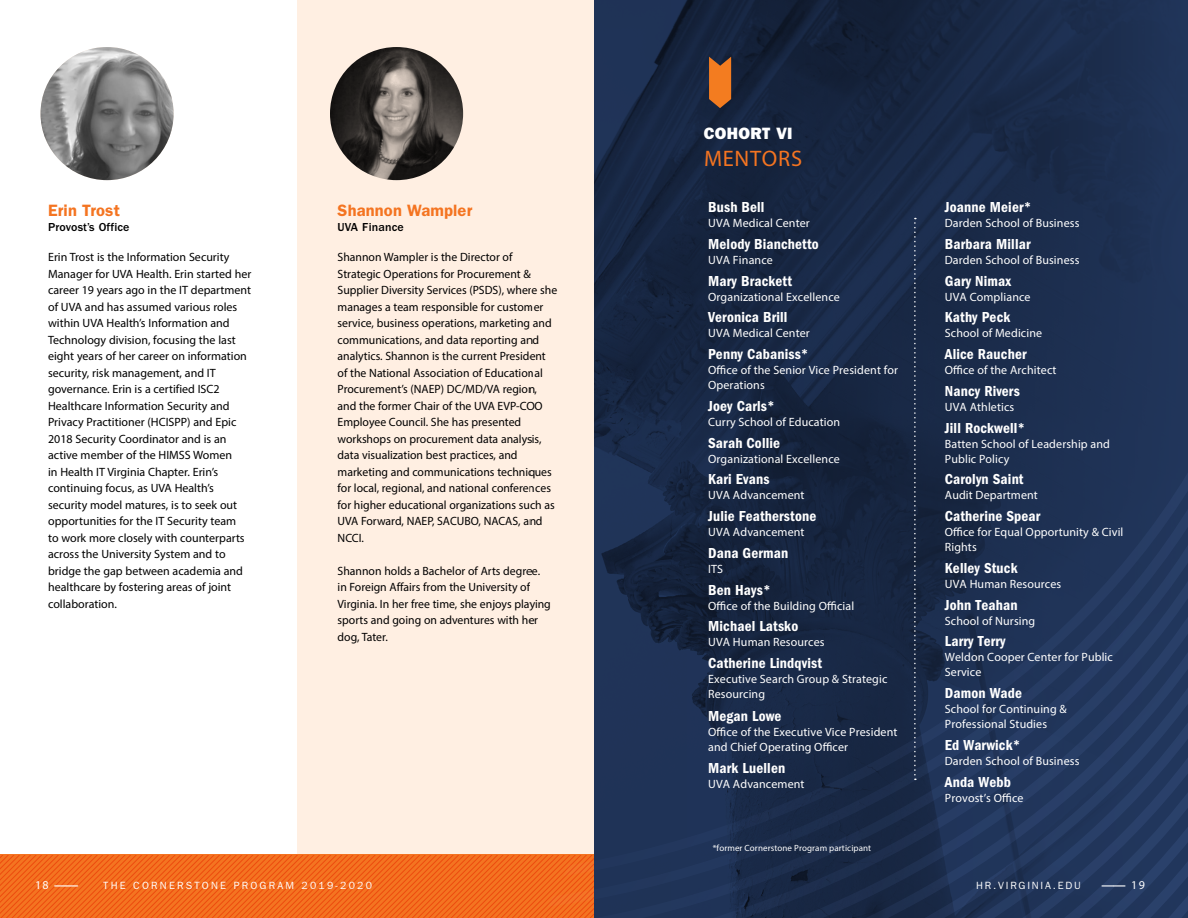
<style>
.page{position:relative;width:1188px;height:918px;background:#fff}
.page>*{position:absolute;margin:0;border:0;box-sizing:border-box;transform-origin:0 0}
.t1{font:22.5px "Myriad Pro";letter-spacing:.035em;color:#f47421}
.t2{font:600 16.5px "ITC Franklin Gothic Std";letter-spacing:.01em;color:#f47421}
.t3{font:16.5px "ITC Franklin Gothic Std Hvy";letter-spacing:.025em;color:#fff}
.t4{font:15px "ITC Franklin Gothic Std Dm Cd";letter-spacing:.01em;color:#fff}
.t5{font:12px/16.5px "Myriad Pro";color:#000}
.t6{font:12px/15px "Myriad Pro";letter-spacing:.01em;color:#fff}
.t7{font:500 12px "ITC Franklin Gothic Std";letter-spacing:.01em;color:#000}
.t8{font:500 12px "ITC Franklin Gothic Std";color:#fff}
.t9{font:10.5px "ITC Franklin Gothic Std";letter-spacing:.21em;color:#fff}
.t10{font:10.5px "ITC Franklin Gothic Std";letter-spacing:.17em;color:#fff}
.t11{font:9px "Myriad Pro";letter-spacing:.01em;color:#fff}
.s1{font-family:"ITC Franklin Gothic Std";font-weight:500}
.s2{font-family:"Myriad Pro";font-weight:400}
</style>
<div class="page">
<div style="left:297px;top:0;width:297px;height:918px;background:#ffefe2"></div>
<img style="left:330px;top:47px;width:133px;height:133px;border-radius:67px">
<svg style="left:0;top:855px;width:541px;height:63px;background:#f1691b"></svg>
<img style="left:40px;top:47px;width:134px;height:133px;border-radius:67px">
<img style="left:594px;top:0;width:594px;height:146px">
<svg style="left:709px;top:57px;width:22px;height:51px"></svg>
<svg style="left:546px;top:146px;width:642px;height:772px"></svg>
<svg style="left:568px;top:184px;width:620px;height:734px;background:#354159"></svg>
<svg style="left:611px;top:406px;width:577px;height:512px;background:#1c2e4e"></svg>
<svg style="left:914px;top:218px;width:2px;height:562px"></svg>
<h2 class="t2" style="left:48px;top:201px;width:73px">Erin Trost</h2>
<p class="t7" style="left:48px;top:220px;width:83px">Provost’s Office</p>
<p class="t5" style="left:48px;top:249px;width:205px">Erin Trost is the Information Security Manager for UVA Health. Erin started her career 19 years ago in the IT department of UVA and has assumed various roles within UVA Health’s Information and Technology division, focusing the last eight years of her career on information security, risk management, and IT governance. Erin is a certified ISC2<br>Healthcare Information Security and Privacy Practitioner (HCISPP) and Epic 2018 Security Coordinator and is an active member of the HIMSS Women<br>in Health IT Virginia Chapter. Erin’s continuing focus, as UVA Health’s security model matures, is to seek out opportunities for the IT Security team<br>to work more closely with counterparts across the University System and to bridge the gap between academia and healthcare by fostering areas of joint collaboration.</p>
<h2 class="t2" style="left:338px;top:201px;width:136px">Shannon Wampler</h2>
<p class="t7" style="left:338px;top:220px;width:68px">UVA Finance</p>
<p class="t5" style="left:338px;top:249px;width:221px">Shannon Wampler is the Director of Strategic Operations for Procurement &amp; Supplier Diversity Services (PSDS), where she manages a team responsible for customer service, business operations, marketing and communications, and data reporting and analytics. Shannon is the current President of the National Association of Educational Procurement’s (NAEP) DC/MD/VA region, and the former Chair of the UVA EVP-COO Employee Council. She has presented workshops on procurement data analysis, data visualization best practices, and marketing and communications techniques for local, regional, and national conferences for higher educational organizations such as UVA Forward, NAEP, SACUBO, NACAS, and NCCI.</p>
<p class="t5" style="left:338px;top:562px;width:215px">Shannon holds a Bachelor of Arts degree. in Foreign Affairs from the University of Virginia. In her free time, she enjoys playing sports and going on adventures with her dog, Tater.</p>
<h2 class="t3" style="left:704px;top:124px;width:90px">COHORT VI</h2>
<h1 class="t1" style="left:704px;top:145px;width:100px">MENTORS</h1>
<p class="t4" style="left:708px;top:198px;width:58px">Bush Bell</p>
<p class="t6" style="left:708px;top:215px;width:103px">UVA Medical Center</p>
<p class="t4" style="left:708px;top:235px;width:112px">Melody Bianchetto</p>
<p class="t6" style="left:708px;top:252px;width:66px">UVA Finance</p>
<p class="t4" style="left:708px;top:272px;width:85px">Mary Brackett</p>
<p class="t6" style="left:708px;top:289px;width:133px">Organizational Excellence</p>
<p class="t4" style="left:708px;top:309px;width:81px">Veronica Brill</p>
<p class="t6" style="left:708px;top:326px;width:103px">UVA Medical Center</p>
<p class="t4" style="left:708px;top:345px;width:102px">Penny Cabaniss*</p>
<p class="t6" style="left:708px;top:362px;width:191px">Office of the Senior Vice President for<br>Operations</p>
<p class="t4" style="left:708px;top:397px;width:68px">Joey Carls*</p>
<p class="t6" style="left:708px;top:414px;width:134px">Curry School of Education</p>
<p class="t4" style="left:708px;top:434px;width:73px">Sarah Collie</p>
<p class="t6" style="left:708px;top:451px;width:133px">Organizational Excellence</p>
<p class="t4" style="left:708px;top:471px;width:63px">Kari Evans</p>
<p class="t6" style="left:708px;top:488px;width:98px">UVA Advancement</p>
<p class="t4" style="left:708px;top:507px;width:110px">Julie Featherstone</p>
<p class="t6" style="left:708px;top:524px;width:98px">UVA Advancement</p>
<p class="t4" style="left:708px;top:544px;width:82px">Dana German</p>
<p class="t6" style="left:708px;top:561px;width:16px">ITS</p>
<p class="t4" style="left:708px;top:581px;width:64px">Ben Hays*</p>
<p class="t6" style="left:708px;top:598px;width:148px">Office of the Building Official</p>
<p class="t4" style="left:708px;top:618px;width:92px">Michael Latsko</p>
<p class="t6" style="left:708px;top:635px;width:118px">UVA Human Resources</p>
<p class="t4" style="left:708px;top:654px;width:115px">Catherine Lindqvist</p>
<p class="t6" style="left:708px;top:671px;width:181px">Executive Search Group &amp; Strategic<br>Resourcing</p>
<p class="t4" style="left:708px;top:708px;width:75px">Megan Lowe</p>
<p class="t6" style="left:708px;top:725px;width:191px">Office of the Executive Vice President and Chief Operating Officer</p>
<p class="t4" style="left:708px;top:759px;width:79px">Mark Luellen</p>
<p class="t6" style="left:708px;top:776px;width:98px">UVA Advancement</p>
<p class="t11" style="left:713px;top:842px;width:160px">*former Cornerstone Program participant</p>
<p class="t4" style="left:945px;top:198px;width:88px">Joanne Meier*</p>
<p class="t6" style="left:945px;top:215px;width:136px">Darden School of Business</p>
<p class="t4" style="left:945px;top:235px;width:87px">Barbara Millar</p>
<p class="t6" style="left:945px;top:252px;width:136px">Darden School of Business</p>
<p class="t4" style="left:945px;top:272px;width:68px">Gary Nimax</p>
<p class="t6" style="left:945px;top:289px;width:87px">UVA Compliance</p>
<p class="t4" style="left:945px;top:309px;width:67px">Kathy Peck</p>
<p class="t6" style="left:945px;top:326px;width:99px">School of Medicine</p>
<p class="t4" style="left:945px;top:345px;width:83px">Alice Raucher</p>
<p class="t6" style="left:945px;top:362px;width:113px">Office of the Architect</p>
<p class="t4" style="left:945px;top:382px;width:76px">Nancy Rivers</p>
<p class="t6" style="left:945px;top:399px;width:71px">UVA Athletics</p>
<p class="t4" style="left:945px;top:419px;width:82px">Jill Rockwell*</p>
<p class="t6" style="left:945px;top:436px;width:167px">Batten School of Leadership and<br>Public Policy</p>
<p class="t4" style="left:945px;top:471px;width:80px">Carolyn Saint</p>
<p class="t6" style="left:945px;top:488px;width:95px">Audit Department</p>
<p class="t4" style="left:945px;top:507px;width:97px">Catherine Spear</p>
<p class="t6" style="left:945px;top:524px;width:180px">Office for Equal Opportunity &amp; Civil<br>Rights</p>
<p class="t4" style="left:945px;top:559px;width:74px">Kelley Stuck</p>
<p class="t6" style="left:945px;top:576px;width:118px">UVA Human Resources</p>
<p class="t4" style="left:945px;top:596px;width:74px">John Teahan</p>
<p class="t6" style="left:945px;top:613px;width:92px">School of Nursing</p>
<p class="t4" style="left:945px;top:633px;width:62px">Larry Terry</p>
<p class="t6" style="left:945px;top:650px;width:170px">Weldon Cooper Center for Public<br>Service</p>
<p class="t4" style="left:945px;top:684px;width:79px">Damon Wade</p>
<p class="t6" style="left:945px;top:701px;width:123px">School for Continuing &amp;<br>Professional Studies</p>
<p class="t4" style="left:945px;top:736px;width:77px">Ed Warwick*</p>
<p class="t6" style="left:945px;top:753px;width:136px">Darden School of Business</p>
<p class="t4" style="left:945px;top:773px;width:68px">Anda Webb</p>
<p class="t6" style="left:945px;top:790px;width:80px">Provost’s Office</p>
<p class="t6" style="left:35px;top:878px;width:45px">18 <span class="s1">——</span></p>
<p class="t9" style="left:103px;top:880px;width:270px">THE CORNERSTONE PROGRAM 2019-2020</p>
<p class="t10" style="left:976px;top:880px;width:106px">HR.VIRGINIA.EDU</p>
<p class="t8" style="left:1102px;top:878px;width:44px">—— <span class="s2">19</span></p>
</div>
